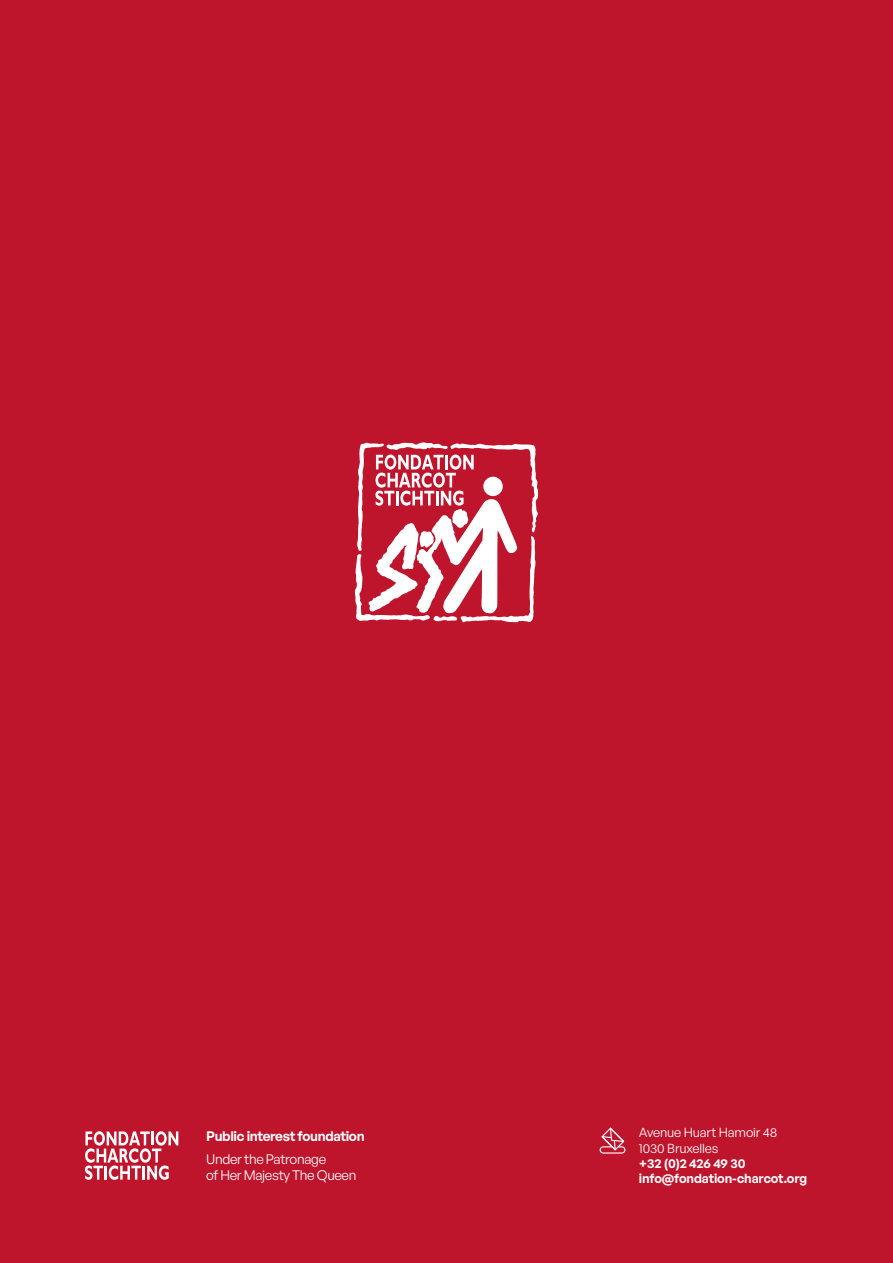
<style>
.page{position:relative;width:893px;height:1263px;background:#be152d}
.page>*{position:absolute;margin:0;border:0;box-sizing:border-box;transform-origin:0 0}
.t1{font:13.5px/16.2px "General Sans";letter-spacing:-.025em;color:#fff}
.t2{font:600 13.5px "General Sans";letter-spacing:-.025em;color:#fff}
.t3{font:600 12.9px/15.5px "General Sans";letter-spacing:-.01em;color:#fff}
.t4{font:12.9px/15.5px "General Sans";letter-spacing:-.01em;color:#fff}
</style>
<div class="page">
<svg style="left:354px;top:442px;width:185px;height:181px"></svg>
<svg style="left:85px;top:1131px;width:93px;height:49px"></svg>
<svg style="left:599px;top:1127px;width:27px;height:26px"></svg>
<p class="t2" style="left:206px;top:1128px;width:160px">Public interest foundation</p>
<p class="t1" style="left:206px;top:1150px;width:152px">Under the Patronage<br>of Her Majesty The Queen</p>
<p class="t4" style="left:639px;top:1124px;width:140px">Avenue Huart Hamoir 48<br>1030 Bruxelles</p>
<p class="t3" style="left:639px;top:1155px;width:170px">+32 (0)2 426 49 30 info@fondation-charcot.org</p>
</div>
